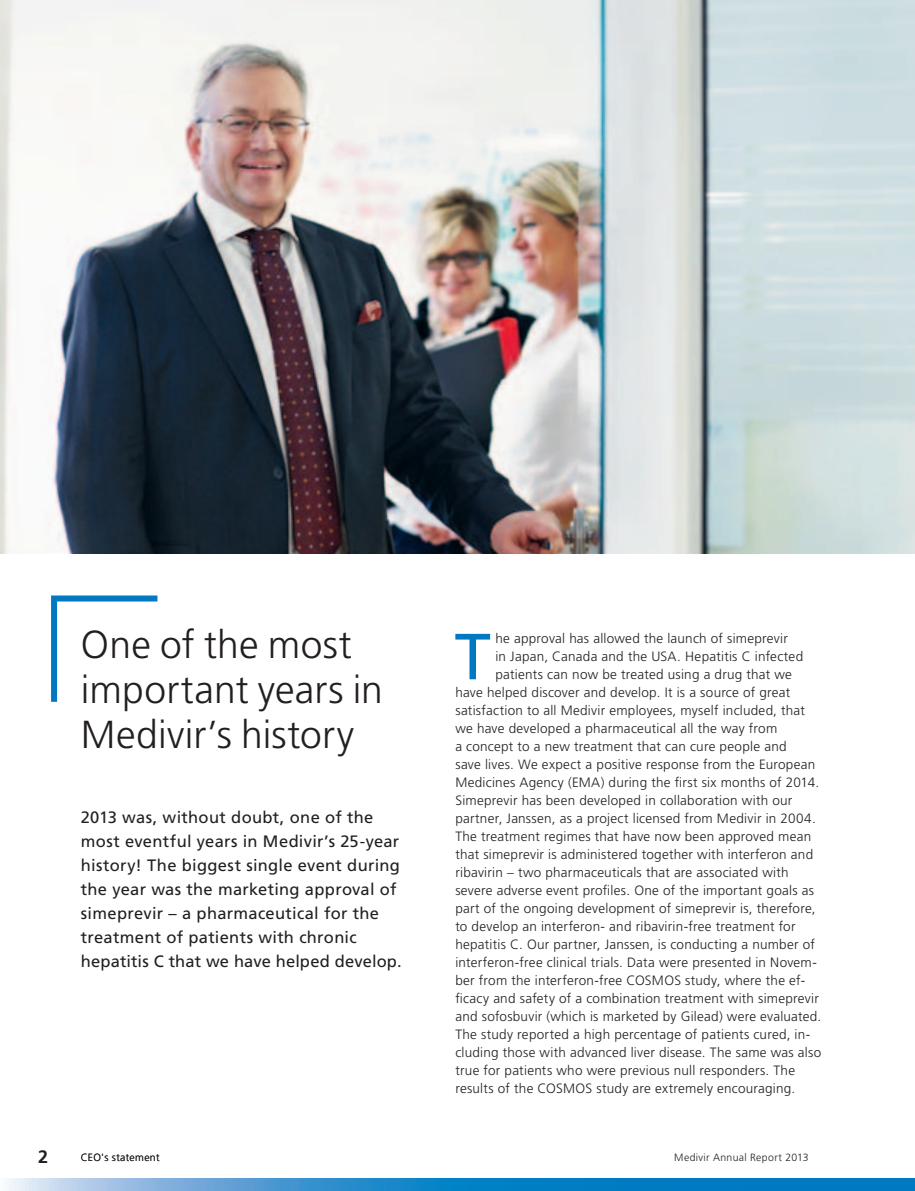
<style>
.page{position:relative;width:915px;height:1191px;background:#fff}
.page>*{position:absolute;margin:0;border:0;box-sizing:border-box;transform-origin:0 0}
.t1{font:65.1px "Frutiger LT Std";color:#0079c2}
.t2{font:300 39px/45px "Frutiger LT Std";letter-spacing:.01em;color:#231f20}
.t3{font:700 18px "Frutiger LT Std";color:#231f20}
.t4{font:16.5px/24px "Frutiger LT Std";letter-spacing:.015em;color:#231f20}
.t5{font:300 13.5px "Frutiger LT Std";letter-spacing:.02em;color:#231f20}
.t6{font:300 10.5px "Frutiger LT Std";letter-spacing:.03em;color:#231f20}
</style>
<div class="page">
<svg style="left:7px;top:1178px;width:907px;height:13px"></svg>
<svg style="left:51px;top:595px;width:107px;height:107px"></svg>
<img style="left:0;top:0;width:914px;height:553px">
<h2 class="t2" style="left:81px;top:622px;width:303px">One of the most important years in<br>Medivir’s history</h2>
<p class="t4" style="left:81px;top:805px;width:322px">2013 was, without doubt, one of the most eventful years in Medivir’s 25-year history! The biggest single event during the year was the marketing approval of simeprevir – a pharmaceutical for the treatment of patients with chronic hepatitis C that we have helped develop.</p>
<h1 class="t1" style="left:454px;top:618px;width:38px">T</h1>
<p class="t5" style="left:495px;top:631px;width:294px">he approval has allowed the launch of simeprevir</p>
<p class="t5" style="left:495px;top:649px;width:309px">in Japan, Canada and the USA. Hepatitis C infected</p>
<p class="t5" style="left:495px;top:667px;width:298px">patients can now be treated using a drug that we</p>
<p class="t5" style="left:455px;top:685px;width:336px">have helped discover and develop. It is a source of great</p>
<p class="t5" style="left:455px;top:703px;width:351px">satisfaction to all Medivir employees, myself included, that</p>
<p class="t5" style="left:455px;top:721px;width:323px">we have developed a pharmaceutical all the way from</p>
<p class="t5" style="left:455px;top:739px;width:332px">a concept to a new treatment that can cure people and</p>
<p class="t5" style="left:455px;top:757px;width:361px">save lives. We expect a positive response from the European</p>
<p class="t5" style="left:455px;top:775px;width:365px">Medicines Agency (EMA) during the first six months of 2014.</p>
<p class="t5" style="left:455px;top:793px;width:338px">Simeprevir has been developed in collaboration with our</p>
<p class="t5" style="left:455px;top:811px;width:362px">partner, Janssen, as a project licensed from Medivir in 2004.</p>
<p class="t5" style="left:455px;top:829px;width:357px">The treatment regimes that have now been approved mean</p>
<p class="t5" style="left:455px;top:847px;width:359px">that simeprevir is administered together with interferon and</p>
<p class="t5" style="left:455px;top:865px;width:335px">ribavirin – two pharmaceuticals that are associated with</p>
<p class="t5" style="left:455px;top:883px;width:360px">severe adverse event profiles. One of the important goals as</p>
<p class="t5" style="left:455px;top:901px;width:361px">part of the ongoing development of simeprevir is, therefore,</p>
<p class="t5" style="left:455px;top:919px;width:341px">to develop an interferon- and ribavirin-free treatment for</p>
<p class="t5" style="left:455px;top:937px;width:361px">hepatitis C. Our partner, Janssen, is conducting a number of</p>
<p class="t5" style="left:455px;top:955px;width:363px">interferon-free clinical trials. Data were presented in Novem-</p>
<p class="t5" style="left:455px;top:973px;width:351px">ber from the interferon-free COSMOS study, where the ef-</p>
<p class="t5" style="left:455px;top:991px;width:365px">ficacy and safety of a combination treatment with simeprevir</p>
<p class="t5" style="left:455px;top:1009px;width:367px">and sofosbuvir (which is marketed by Gilead) were evaluated.</p>
<p class="t5" style="left:455px;top:1027px;width:356px">The study reported a high percentage of patients cured, in-</p>
<p class="t5" style="left:455px;top:1045px;width:367px">cluding those with advanced liver disease. The same was also</p>
<p class="t5" style="left:455px;top:1063px;width:341px">true for patients who were previous null responders. The</p>
<p class="t5" style="left:455px;top:1081px;width:341px">results of the COSMOS study are extremely encouraging.</p>
<h3 class="t3" style="left:38px;top:1146px;width:12px">2</h3>
<p class="t6" style="left:81px;top:1151px;width:80px">CEO's statement</p>
<p class="t6" style="left:674px;top:1151px;width:136px">Medivir Annual Report 2013</p>
</div>
